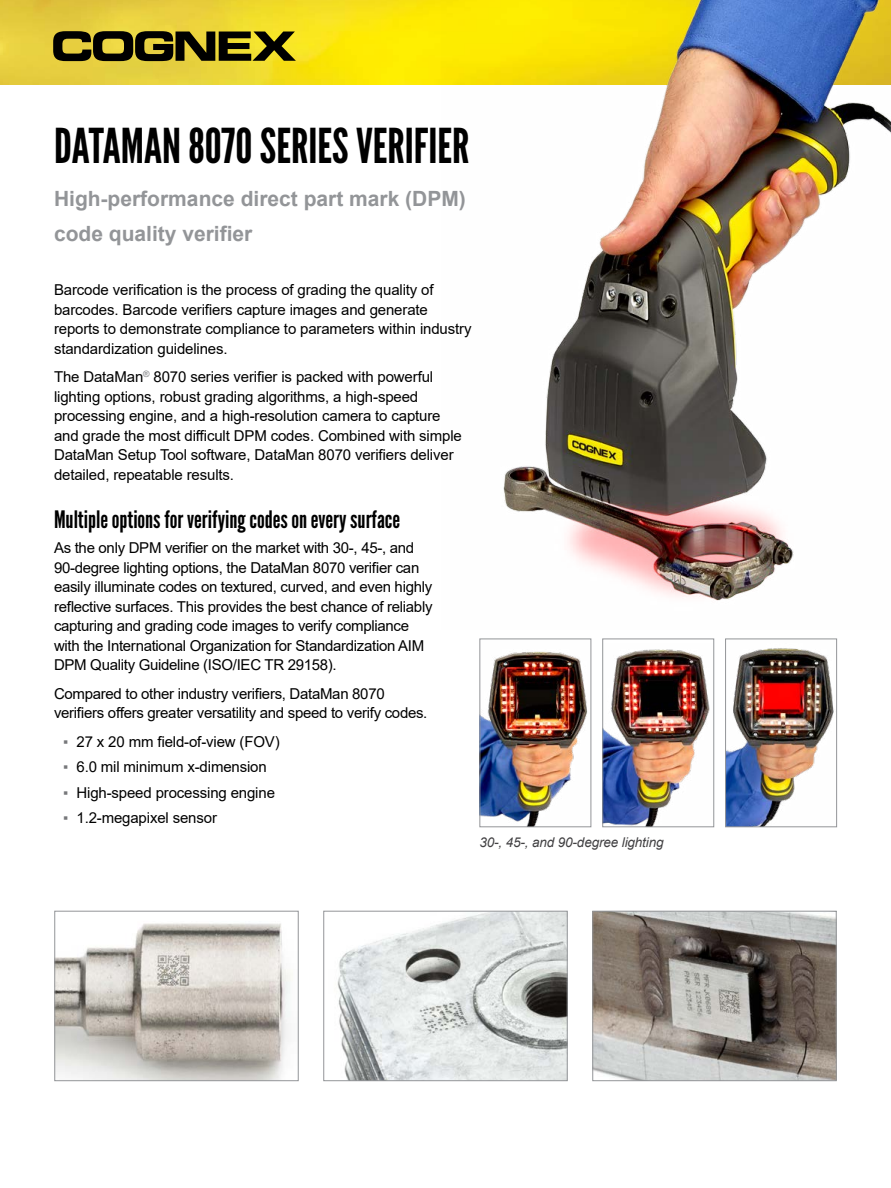
<style>
.page{position:relative;width:891px;height:1188px;background:#fff}
.page>*{position:absolute;margin:0;border:0;box-sizing:border-box;transform-origin:0 0}
.t1{font:48px "League Gothic";color:#000}
.t2{font:24px "League Gothic";color:#000}
.t3{font:700 21px/34.5px "Arial";color:#939598}
.t4{font:15px/19.5px "Arial";letter-spacing:-.01em;color:#000}
.t5{font:italic 13.5px "Arial";letter-spacing:-.01em;color:#414042}
.s1{color:#77787b}
</style>
<div class="page">
<img style="left:0;top:0;width:441px;height:84px">
<svg style="left:53px;top:31px;width:243px;height:30px"></svg>
<img style="left:441px;top:0;width:450px;height:601px">
<img style="left:56px;top:923px;width:235px;height:156px">
<div style="left:54px;top:911px;width:245px;height:170px;border:1px solid #939598"></div>
<img style="left:337px;top:913px;width:229px;height:166px">
<div style="left:323px;top:911px;width:245px;height:170px;border:1px solid #939598"></div>
<img style="left:594px;top:913px;width:241px;height:166px">
<div style="left:592px;top:911px;width:245px;height:170px;border:1px solid #939598"></div>
<img style="left:604px;top:649px;width:106px;height:176px">
<div style="left:602px;top:639px;width:112px;height:188px;border:1px solid #939598"></div>
<img style="left:727px;top:648px;width:107px;height:177px">
<div style="left:725px;top:639px;width:112px;height:188px;border:1px solid #939598"></div>
<img style="left:481px;top:651px;width:107px;height:174px">
<div style="left:479px;top:639px;width:112px;height:188px;border:1px solid #939598"></div>
<h1 class="t1" style="left:54px;top:117px;width:417px">DATAMAN 8070 SERIES VERIFIER</h1>
<h3 class="t3" style="left:54px;top:182px;width:413px">High-performance direct part mark (DPM) code quality verifier</h3>
<p class="t4" style="left:54px;top:280px;width:419px">Barcode verification is the process of grading the quality of barcodes. Barcode verifiers capture images and generate reports to demonstrate compliance to parameters within industry standardization guidelines.</p>
<p class="t4" style="left:54px;top:367px;width:409px">The DataMan<sup>®</sup> 8070 series verifier is packed with powerful lighting options, robust grading algorithms, a high-speed processing engine, and a high-resolution camera to capture and grade the most difficult DPM codes. Combined with simple DataMan Setup Tool software, DataMan 8070 verifiers deliver detailed, repeatable results.</p>
<h2 class="t2" style="left:54px;top:505px;width:348px">Multiple options for verifying codes on every surface</h2>
<p class="t4" style="left:54px;top:538px;width:380px">As the only DPM verifier on the market with 30-, 45-, and 90-degree lighting options, the DataMan 8070 verifier can easily illuminate codes on textured, curved, and even highly reflective surfaces. This provides the best chance of reliably capturing and grading code images to verify compliance with the International Organization for Standardization AIM DPM Quality Guideline (ISO/IEC TR 29158).</p>
<p class="t4" style="left:54px;top:684px;width:375px">Compared to other industry verifiers, DataMan 8070 verifiers offers greater versatility and speed to verify codes.</p>
<p class="t4" style="left:63px;top:732px;width:218px"><span class="s1">▪</span> 27 x 20 mm field-of-view (FOV)</p>
<p class="t4" style="left:63px;top:757px;width:205px"><span class="s1">▪</span> 6.0 mil minimum x-dimension</p>
<p class="t4" style="left:63px;top:783px;width:214px"><span class="s1">▪</span> High-speed processing engine</p>
<p class="t4" style="left:63px;top:808px;width:156px"><span class="s1">▪</span> 1.2-megapixel sensor</p>
<p class="t5" style="left:479px;top:833px;width:186px">30-, 45-, and 90-degree lighting</p>
</div>
